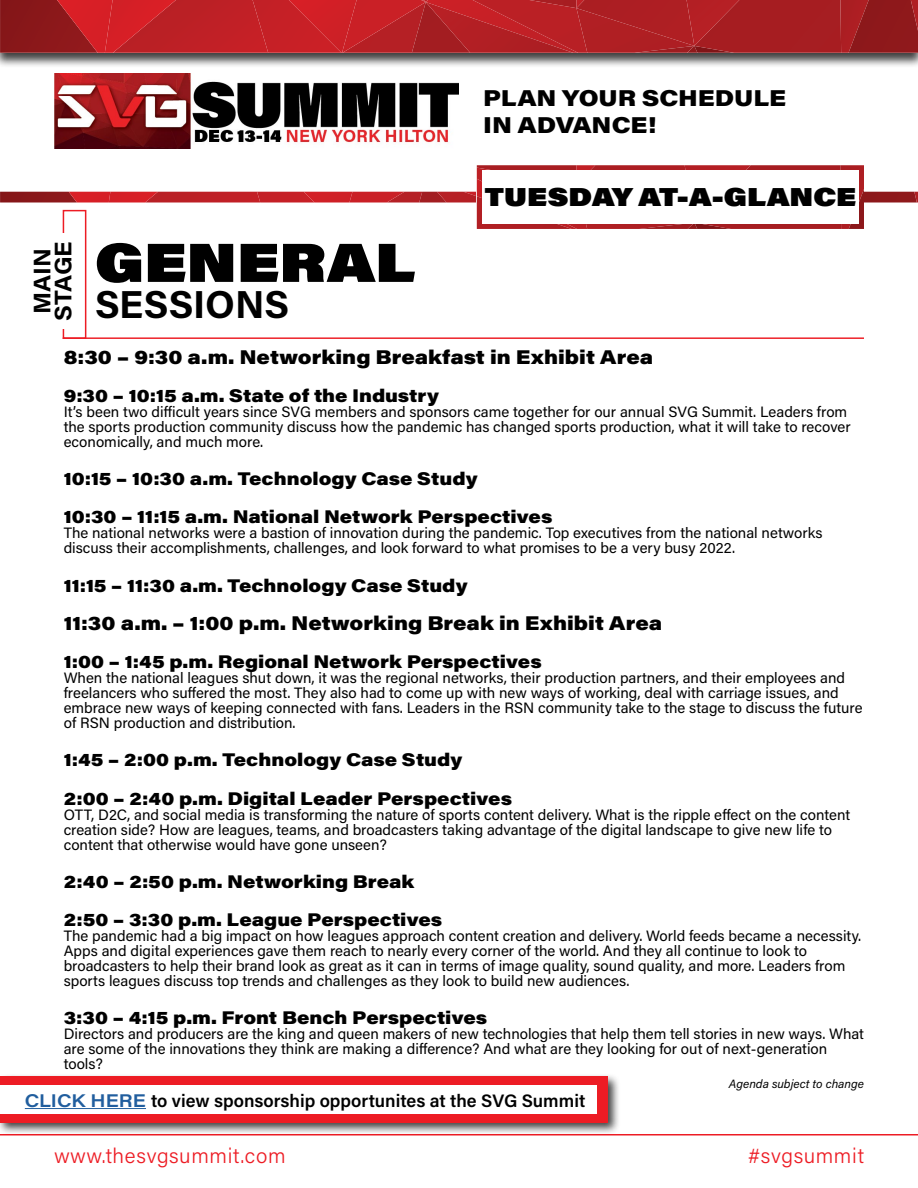
<style>
.page{position:relative;width:918px;height:1188px;background:#fff}
.page>*{position:absolute;margin:0;border:0;box-sizing:border-box;transform-origin:0 0}
.t1{font:900 54px "Acumin Pro Wide";color:#000}
.t2{font:700 39px "Acumin Pro";color:#000}
.t3{font:900 25.5px "Acumin Pro Wide";color:#000}
.t4{font:700 24px/21px "Acumin Pro";letter-spacing:-.005em;color:#000;scale:1.04 1}
.t5{font:900 22.5px/27px "Acumin Pro Wide";color:#000}
.t6{font:300 21px "Acumin Pro";letter-spacing:.03em;color:#ed1c24}
.t7{font:900 19.5px "Acumin Pro Wide";color:#000}
.t8{font:900 18px/38.2px "Acumin Pro Wide";color:#000}
.t9{font:600 18px "Acumin Pro";color:#000}
.t10{font:15px/15px "Acumin Pro";color:#000}
.t11{font:italic 12px "Acumin Pro";color:#000}
.s1{font-family:"Acumin Pro Wide";color:#215e9e}
</style>
<div class="page">
<svg style="left:0;top:165px;width:918px;height:64px"></svg>
<div style="left:482px;top:170px;width:377px;height:54px;background:#fff"></div>
<hr style="left:0;top:1134px;width:918px;height:2px;background:#ed1c24">
<hr style="left:63px;top:337px;width:801px;height:2px;background:#ed1c24">
<div style="left:63px;top:210px;width:23px;height:129px;border:2px solid #ed1c24"></div>
<div style="left:33px;top:233px;width:39px;height:95px;background:#fff"></div>
<div style="left:0;top:0;width:918px;height:68px;background:#000;opacity:.75"></div>
<svg style="left:0;top:0;width:918px;height:53px;background:#b32024"></svg>
<img style="left:54px;top:73px;width:405px;height:75px">
<div style="left:0;top:1073px;width:621px;height:63px;background:#000;opacity:.75"></div>
<div style="left:0;top:1076px;width:608px;height:47px;background:#ed1c24"></div>
<div style="left:0;top:1085px;width:596px;height:28px;background:#fff"></div>
<hr style="left:25px;top:1108px;width:121px;height:1px;background:#215e9e">
<h3 class="t5" style="left:483px;top:83px;width:304px">PLAN YOUR SCHEDULE<br>IN ADVANCE!</h3>
<h3 class="t3" style="left:485px;top:178px;width:373px">TUESDAY AT-A-GLANCE</h3>
<h3 class="t4" style="left:30px;top:321px;width:78px;rotate:-90deg">MAIN<br>STAGE</h3>
<h1 class="t1" style="left:95px;top:221px;width:322px">GENERAL</h1>
<h2 class="t2" style="left:95px;top:277px;width:196px">SESSIONS</h2>
<h3 class="t7" style="left:64px;top:342px;width:591px">8:30 – 9:30 a.m. Networking Breakfast in Exhibit Area</h3>
<p class="t8" style="left:64px;top:375px;width:377px">9:30 – 10:15 a.m. State of the Industry</p>
<p class="t10" style="left:64px;top:403px;width:789px">It’s been two difficult years since SVG members and sponsors came together for our annual SVG Summit. Leaders from the sports production community discuss how the pandemic has changed sports production, what it will take to recover economically, and much more.</p>
<p class="t8" style="left:64px;top:458px;width:490px">10:15 – 10:30 a.m. Technology Case Study<br>10:30 – 11:15 a.m. National Network Perspectives</p>
<p class="t10" style="left:64px;top:525px;width:760px">The national networks were a bastion of innovation during the pandemic. Top executives from the national networks discuss their accomplishments, challenges, and look forward to what promises to be a very busy 2022.</p>
<p class="t8" style="left:64px;top:565px;width:406px">11:15 – 11:30 a.m. Technology Case Study</p>
<h3 class="t7" style="left:64px;top:608px;width:600px">11:30 a.m. – 1:00 p.m. Networking Break in Exhibit Area</h3>
<p class="t8" style="left:64px;top:641px;width:480px">1:00 – 1:45 p.m. Regional Network Perspectives</p>
<p class="t10" style="left:64px;top:670px;width:800px">When the national leagues shut down, it was the regional networks, their production partners, and their employees and freelancers who suffered the most. They also had to come up with new ways of working, deal with carriage issues, and embrace new ways of keeping connected with fans. Leaders in the RSN community take to the stage to discuss the future of RSN production and distribution.</p>
<p class="t8" style="left:64px;top:740px;width:450px">1:45 – 2:00 p.m. Technology Case Study<br>2:00 – 2:40 p.m. Digital Leader Perspectives</p>
<p class="t10" style="left:64px;top:806px;width:788px">OTT, D2C, and social media is transforming the nature of sports content delivery. What is the ripple effect on the content creation side? How are leagues, teams, and broadcasters taking advantage of the digital landscape to give new life to content that otherwise would have gone unseen?</p>
<p class="t8" style="left:64px;top:861px;width:380px">2:40 – 2:50 p.m. Networking Break<br>2:50 – 3:30 p.m. League Perspectives</p>
<p class="t10" style="left:64px;top:928px;width:799px">The pandemic had a big impact on how leagues approach content creation and delivery. World feeds became a necessity.<br>Apps and digital experiences gave them reach to nearly every corner of the world. And they all continue to look to broadcasters to help their brand look as great as it can in terms of image quality, sound quality, and more. Leaders from sports leagues discuss top trends and challenges as they look to build new audiences.</p>
<p class="t8" style="left:64px;top:998px;width:425px">3:30 – 4:15 p.m. Front Bench Perspectives</p>
<p class="t10" style="left:64px;top:1026px;width:802px">Directors and producers are the king and queen makers of new technologies that help them tell stories in new ways. What are some of the innovations they think are making a difference? And what are they looking for out of next-generation tools?</p>
<p class="t11" style="left:729px;top:1075px;width:137px">Agenda subject to change</p>
<p class="t9" style="left:25px;top:1088px;width:562px"><span class="s1">CLICK HERE</span> to view sponsorship opportunites at the SVG Summit</p>
<h3 class="t6" style="left:54px;top:1141px;width:233px">www.thesvgsummit.com</h3>
<h3 class="t6" style="left:748px;top:1141px;width:117px">#svgsummit</h3>
</div>
